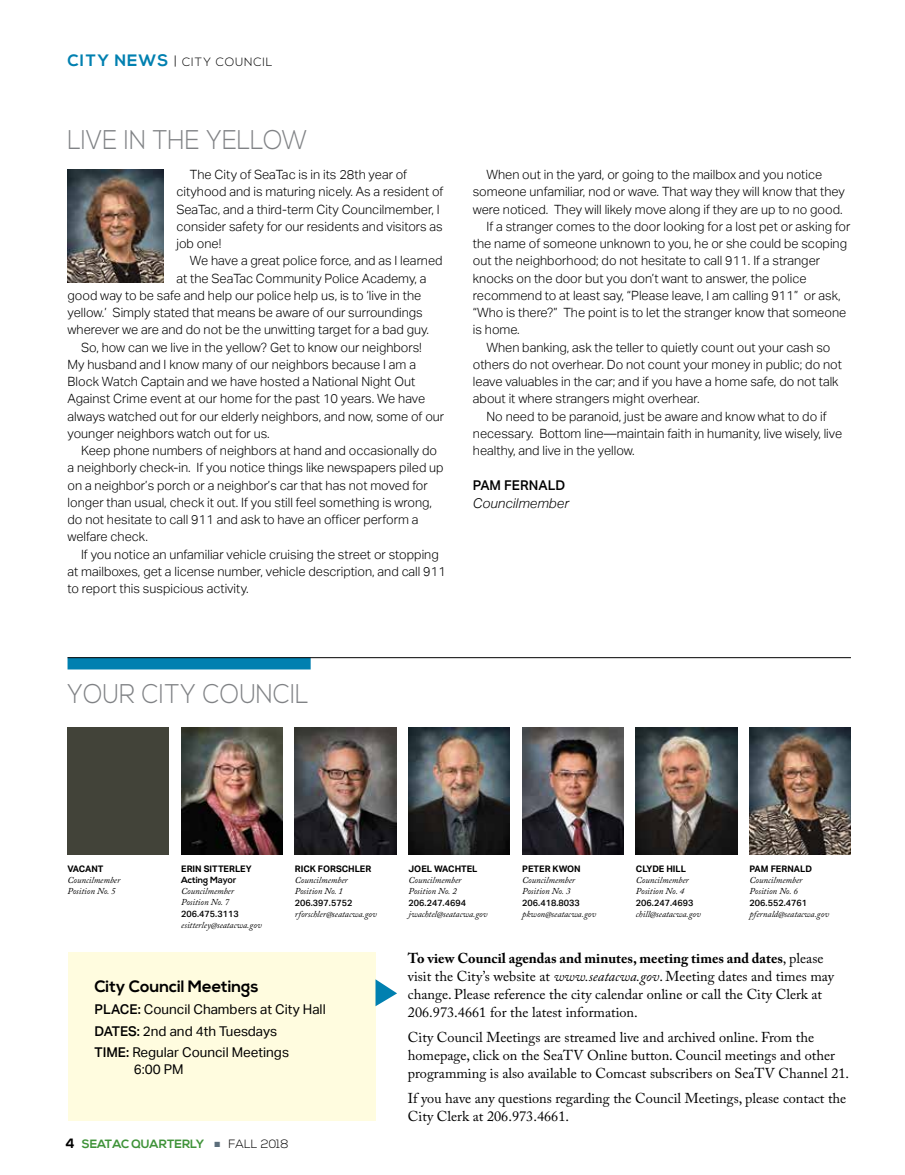
<style>
.page{position:relative;width:905px;height:1175px;background:#fff}
.page>*{position:absolute;margin:0;border:0;box-sizing:border-box;transform-origin:0 0}
.t1{font:300 27px "Nexa";color:#808285;scale:.9 1}
.t2{font:700 16.5px "Nexa";color:#000}
.t3{font:14.25px/18px "Adobe Caslon Pro";color:#000}
.t4{font:13.5px/21.6px "Aktiv Grotesk";color:#000}
.t5{font:italic 300 13.5px "Aktiv Grotesk";color:#000}
.t6{font:500 13.5px "Aktiv Grotesk";color:#000}
.t7{font:300 12.75px/17.2px "Aktiv Grotesk";color:#000}
.t8{font:300 12px "Nexa";letter-spacing:.09em;color:#000}
.t9{font:700 12px "Nexa";color:#3f9339}
.t10{font:300 12px "Nexa";color:#000}
.t11{font:italic 9px/10.8px "Adobe Caslon Pro";color:#000}
.t12{font:500 9px "Aktiv Grotesk";color:#000}
.t13{font:700 9px "Aktiv Grotesk";color:#000}
.t14{font:700 9px "Nexa";color:#000}
.s1{font-weight:700;font-size:16.5px;color:#0080b0}
.s2{font-size:13.5px}
.s3{font-family:"Aktiv Grotesk";font-weight:500}
.s4{font-weight:500}
.s5{font-size:13.5px;color:#000}
.s6{color:#5c6e7b}
.s7{font-weight:700}
.s8{font-style:italic}
</style>
<div class="page">
<div style="left:68px;top:657px;width:242px;height:12px;background:#0080b0"></div>
<div style="left:68px;top:727px;width:101px;height:127px;background:#424339"></div>
<img style="left:181px;top:727px;width:101px;height:127px">
<img style="left:295px;top:727px;width:101px;height:127px">
<img style="left:408px;top:727px;width:102px;height:127px">
<img style="left:522px;top:727px;width:101px;height:127px">
<img style="left:636px;top:727px;width:101px;height:127px">
<img style="left:749px;top:727px;width:101px;height:127px">
<div style="left:68px;top:952px;width:307px;height:168px;background:#fffcdf"></div>
<svg style="left:375px;top:979px;width:22px;height:27px"></svg>
<hr style="left:68px;top:657px;width:782px;height:1px;background:#000">
<img style="left:68px;top:170px;width:96px;height:113px">
<p class="t8" style="left:68px;top:55px;width:206px"><span class="s1">CITY NEWS</span> <span class="s2">|</span> CITY COUNCIL</p>
<h1 class="t1" style="left:68px;top:124px;width:268px">LIVE IN THE YELLOW</h1>
<p class="t7" style="left:176px;top:166px;width:268px;text-indent:14px">The City of SeaTac is in its 28th year of cityhood and is maturing nicely. As a resident of SeaTac, and a third-term City Councilmember, I consider safety for our residents and visitors as job one!</p>
<p class="t7" style="left:190px;top:252px;width:254px">We have a great police force, and as I learned</p>
<p class="t7" style="left:176px;top:269px;width:251px">at the SeaTac Community Police Academy, a</p>
<p class="t7" style="left:68px;top:287px;width:355px">good way to be safe and help our police help us, is to ‘live in the</p>
<p class="t7" style="left:68px;top:304px;width:357px">yellow.’ Simply stated that means be aware of our surroundings</p>
<p class="t7" style="left:68px;top:321px;width:363px">wherever we are and do not be the unwitting target for a bad guy.</p>
<p class="t7" style="left:81px;top:338px;width:342px">So, how can we live in the yellow? Get to know our neighbors!</p>
<p class="t7" style="left:68px;top:356px;width:350px">My husband and I know many of our neighbors because I am a</p>
<p class="t7" style="left:68px;top:373px;width:349px">Block Watch Captain and we have hosted a National Night Out</p>
<p class="t7" style="left:68px;top:390px;width:359px">Against Crime event at our home for the past 10 years. We have</p>
<p class="t7" style="left:68px;top:407px;width:378px">always watched out for our elderly neighbors, and now, some of our</p>
<p class="t7" style="left:68px;top:425px;width:204px">younger neighbors watch out for us.</p>
<p class="t7" style="left:81px;top:442px;width:357px">Keep phone numbers of neighbors at hand and occasionally do</p>
<p class="t7" style="left:68px;top:459px;width:377px">a neighborly check-in. If you notice things like newspapers piled up</p>
<p class="t7" style="left:68px;top:476px;width:362px">on a neighbor’s porch or a neighbor’s car that has not moved for</p>
<p class="t7" style="left:68px;top:494px;width:366px">longer than usual, check it out. If you still feel something is wrong,</p>
<p class="t7" style="left:68px;top:511px;width:352px">do not hesitate to call 911 and ask to have an officer perform a</p>
<p class="t7" style="left:68px;top:528px;width:82px">welfare check.</p>
<p class="t7" style="left:81px;top:545px;width:359px">If you notice an unfamiliar vehicle cruising the street or stopping</p>
<p class="t7" style="left:68px;top:563px;width:380px">at mailboxes, get a license number, vehicle description, and call 911</p>
<p class="t7" style="left:68px;top:580px;width:182px">to report this suspicious activity.</p>
<p class="t7" style="left:486px;top:166px;width:337px">When out in the yard, or going to the mailbox and you notice</p>
<p class="t7" style="left:473px;top:183px;width:373px">someone unfamiliar, nod or wave. That way they will know that they</p>
<p class="t7" style="left:473px;top:200px;width:371px">were noticed. They will likely move along if they are up to no good.</p>
<p class="t7" style="left:486px;top:218px;width:365px">If a stranger comes to the door looking for a lost pet or asking for</p>
<p class="t7" style="left:473px;top:235px;width:376px">the name of someone unknown to you, he or she could be scoping</p>
<p class="t7" style="left:473px;top:252px;width:348px">out the neighborhood; do not hesitate to call 911. If a stranger</p>
<p class="t7" style="left:473px;top:269px;width:335px">knocks on the door but you don’t want to answer, the police</p>
<p class="t7" style="left:473px;top:287px;width:369px">recommend to at least say, “Please leave, I am calling 911” or ask,</p>
<p class="t7" style="left:473px;top:304px;width:375px">“Who is there?” The point is to let the stranger know that someone</p>
<p class="t7" style="left:473px;top:321px;width:48px">is home.</p>
<p class="t7" style="left:486px;top:338px;width:345px">When banking, ask the teller to quietly count out your cash so</p>
<p class="t7" style="left:473px;top:356px;width:370px">others do not overhear. Do not count your money in public; do not</p>
<p class="t7" style="left:473px;top:373px;width:367px">leave valuables in the car; and if you have a home safe, do not talk</p>
<p class="t7" style="left:473px;top:390px;width:228px">about it where strangers might overhear.</p>
<p class="t7" style="left:486px;top:407px;width:341px">No need to be paranoid, just be aware and know what to do if</p>
<p class="t7" style="left:473px;top:425px;width:371px">necessary. Bottom line—maintain faith in humanity, live wisely, live</p>
<p class="t7" style="left:473px;top:442px;width:163px">healthy, and live in the yellow.</p>
<p class="t6" style="left:473px;top:478px;width:94px">PAM FERNALD</p>
<p class="t5" style="left:473px;top:495px;width:97px">Councilmember</p>
<h1 class="t1" style="left:68px;top:678px;width:269px">YOUR CITY COUNCIL</h1>
<p class="t13" style="left:68px;top:864px;width:37px">VACANT</p>
<p class="t11" style="left:68px;top:874px;width:54px">Councilmember<br>Position No. 5</p>
<p class="t13" style="left:181px;top:864px;width:72px">ERIN SITTERLEY</p>
<p class="t14" style="left:181px;top:874px;width:57px">Acting M<span class="s3">ayor</span></p>
<p class="t11" style="left:181px;top:885px;width:54px">Councilmember<br>Position No. 7</p>
<p class="t12" style="left:181px;top:908px;width:59px">206.475.3113</p>
<p class="t11" style="left:181px;top:919px;width:82px">esitterley@seatacwa.gov</p>
<p class="t13" style="left:295px;top:864px;width:78px">RICK FORSCHLER</p>
<p class="t11" style="left:295px;top:874px;width:54px">Councilmember<br>Position No. 1</p>
<p class="t12" style="left:295px;top:897px;width:59px">206.397.5752</p>
<p class="t11" style="left:295px;top:908px;width:84px">rforschler@seatacwa.gov</p>
<p class="t2" style="left:94px;top:977px;width:165px">City Council Meetings</p>
<p class="t4" style="left:94px;top:998px;width:233px"><span class="s4">PLACE:</span> Council Chambers at City Hall<br><span class="s4">DATES:</span> 2nd and 4th Tuesdays<br><span class="s4">TIME:</span> Regular Council Meetings</p>
<p class="t4" style="left:134px;top:1058px;width:51px">6:00 PM</p>
<p class="t9" style="left:65px;top:1137px;width:140px"><span class="s5">4</span> SEATAC QUARTERLY</p>
<p class="t10" style="left:214px;top:1137px;width:76px"><span class="s6">■</span> FALL 2018</p>
<p class="t13" style="left:408px;top:864px;width:70px">JOEL WACHTEL</p>
<p class="t11" style="left:408px;top:874px;width:54px">Councilmember<br>Position No. 2</p>
<p class="t12" style="left:408px;top:897px;width:59px">206.247.4694</p>
<p class="t11" style="left:408px;top:908px;width:81px">jwachtel@seatacwa.gov</p>
<p class="t13" style="left:522px;top:864px;width:60px">PETER KWON</p>
<p class="t11" style="left:522px;top:874px;width:54px">Councilmember<br>Position No. 3</p>
<p class="t12" style="left:522px;top:897px;width:59px">206.418.8033</p>
<p class="t11" style="left:522px;top:908px;width:75px">pkwon@seatacwa.gov</p>
<p class="t13" style="left:636px;top:864px;width:52px">CLYDE HILL</p>
<p class="t11" style="left:636px;top:874px;width:54px">Councilmember<br>Position No. 4</p>
<p class="t12" style="left:636px;top:897px;width:59px">206.247.4693</p>
<p class="t11" style="left:636px;top:908px;width:66px">chill@seatacwa.gov</p>
<p class="t13" style="left:749px;top:864px;width:64px">PAM FERNALD</p>
<p class="t11" style="left:749px;top:874px;width:54px">Councilmember<br>Position No. 6</p>
<p class="t12" style="left:749px;top:897px;width:59px">206.552.4761</p>
<p class="t11" style="left:749px;top:908px;width:81px">pfernald@seatacwa.gov</p>
<p class="t3" style="left:408px;top:949px;width:428px"><span class="s7">To view Council agendas and minutes, meeting times and dates</span>, please visit the City’s website at <span class="s8">www.seatacwa.gov</span>. Meeting dates and times may change. Please reference the city calendar online or call the City Clerk at 206.973.4661 for the latest information.</p>
<p class="t3" style="left:408px;top:1028px;width:443px">City Council Meetings are streamed live and archived online. From the homepage, click on the SeaTV Online button. Council meetings and other programming is also available to Comcast subscribers on SeaTV Channel 21.</p>
<p class="t3" style="left:408px;top:1088px;width:440px">If you have any questions regarding the Council Meetings, please contact the<br>City Clerk at 206.973.4661.</p>
</div>
